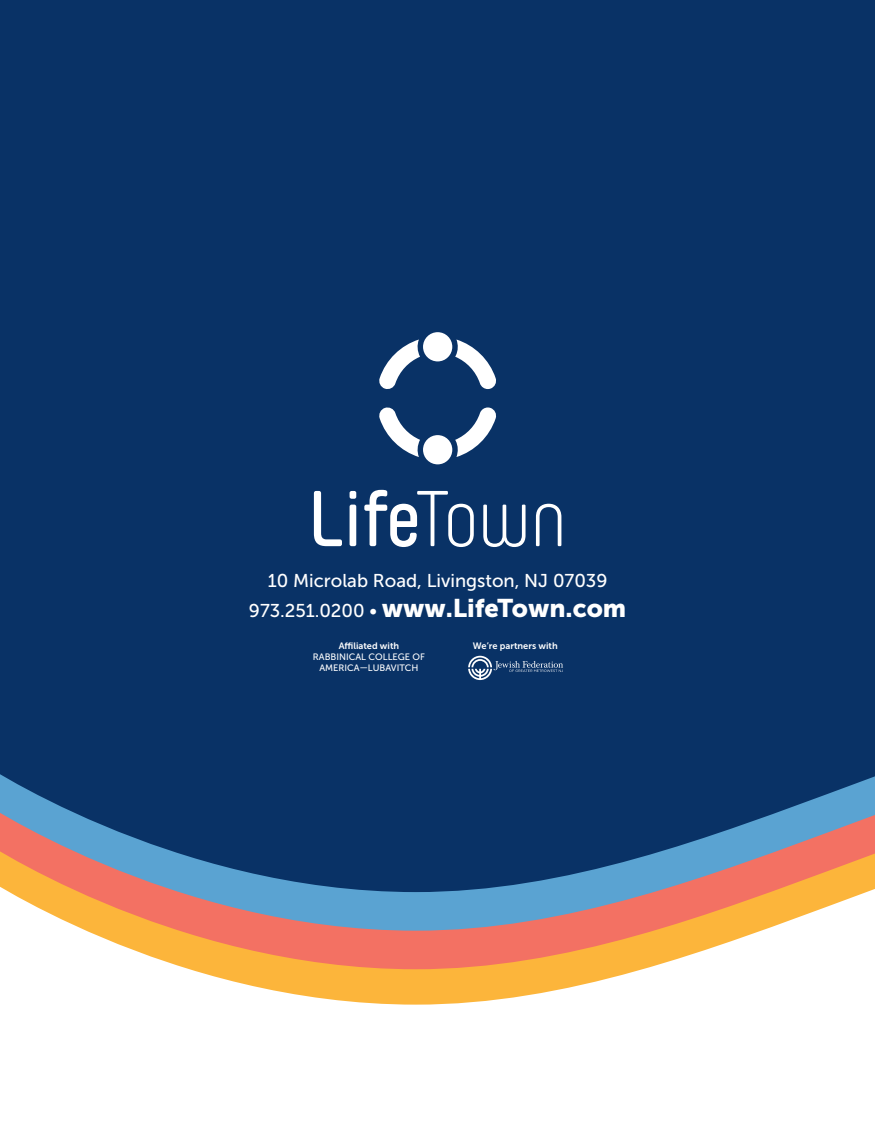
<style>
.page{position:relative;width:875px;height:1125px;background:#093266}
.page>*{position:absolute;margin:0;border:0;box-sizing:border-box;transform-origin:0 0}
.t1{font:25.5px "Museo Sans 900";color:#fff}
.t2{font:18.5px "Museo Sans 500";color:#fff}
.t3{font:9.25px/11.1px "Museo Sans 500";color:#fff;text-align:center}
.t4{font:9.25px "Museo Sans 700";color:#fff}
.s1{font-family:"Museo Sans 500";font-size:18.5px}
</style>
<div class="page">
<svg style="left:0;top:789px;width:875px;height:336px"></svg>
<div style="left:423px;top:435px;width:29px;height:29px;background:#fff;border-radius:50%"></div>
<div style="left:423px;top:332px;width:29px;height:29px;background:#fff;border-radius:50%"></div>
<svg style="left:455px;top:407px;width:41px;height:50px"></svg>
<svg style="left:379px;top:407px;width:41px;height:50px"></svg>
<svg style="left:455px;top:340px;width:41px;height:49px"></svg>
<svg style="left:379px;top:339px;width:41px;height:50px"></svg>
<svg style="left:483px;top:505px;width:43px;height:42px"></svg>
<svg style="left:536px;top:504px;width:25px;height:42px"></svg>
<svg style="left:350px;top:491px;width:6px;height:55px"></svg>
<svg style="left:364px;top:490px;width:110px;height:57px"></svg>
<svg style="left:314px;top:491px;width:28px;height:55px"></svg>
<svg style="left:468px;top:656px;width:95px;height:24px"></svg>
<h2 class="t2" style="left:268px;top:570px;width:341px">10 Microlab Road, Livingston, NJ 07039</h2>
<h1 class="t1" style="left:249px;top:593px;width:379px"><span class="s1">973.251.0200 •</span> www.LifeTown.com</h1>
<p class="t4" style="left:339px;top:641px;width:62px">Affiliated with</p>
<p class="t3" style="left:313px;top:652px;width:113px">RABBINICAL COLLEGE OF<br>AMERICA—LUBAVITCH</p>
<p class="t4" style="left:473px;top:641px;width:86px">We’re partners with</p>
</div>
